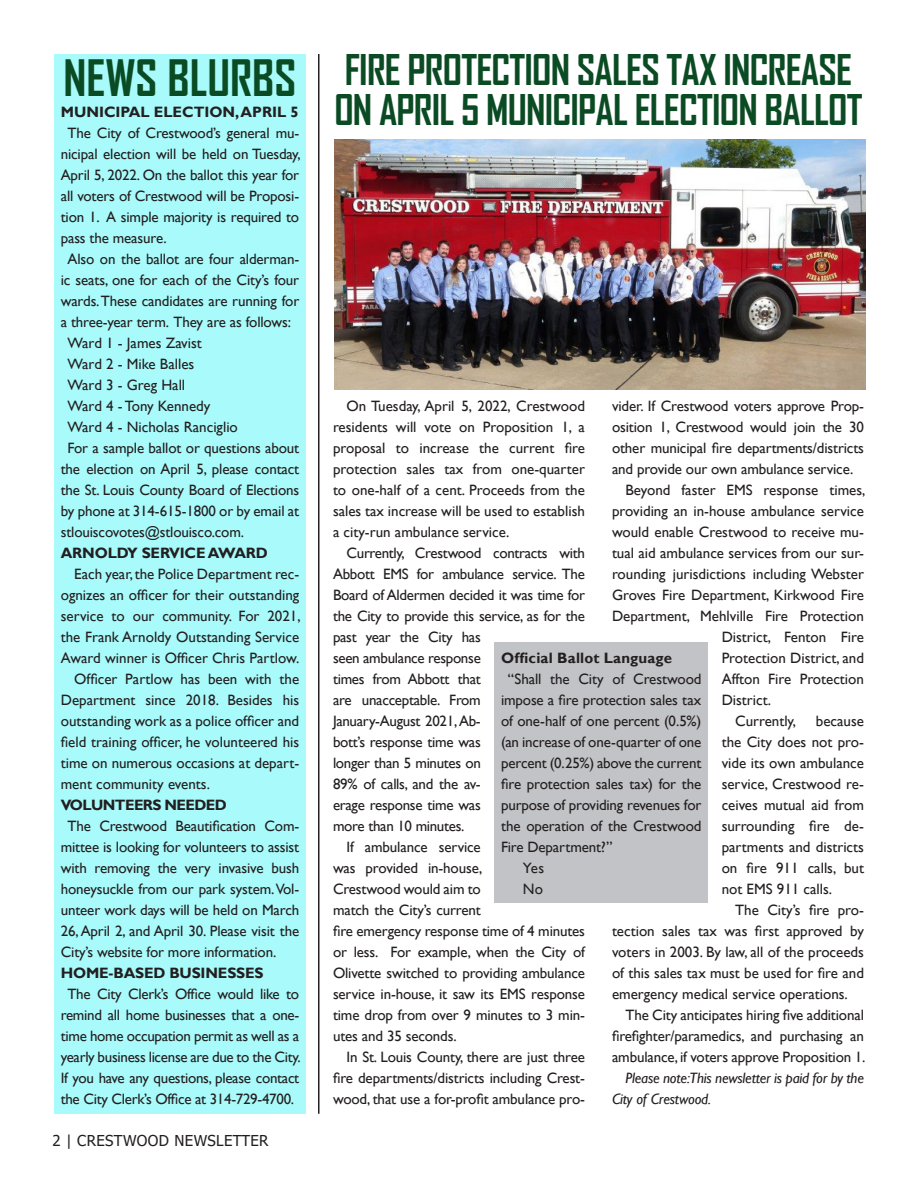
<style>
.page{position:relative;width:918px;height:1188px;background:#fff}
.page>*{position:absolute;margin:0;border:0;box-sizing:border-box;transform-origin:0 0}
.t1{font:700 48px "Agency FB";color:#0a4b24}
.t2{font:700 40.5px/40.5px "Agency FB";letter-spacing:-.02em;color:#0a4b24}
.Body_Copy{font:15px/21px "Gill Sans";letter-spacing:-.01em;color:#231f20;text-align:justify}
.Blurbs{font:15px/21px "Gill Sans";letter-spacing:-.01em;color:#231f20;text-align:center}
.Body_Copy-2{font:italic 15px/21px "Gill Sans";letter-spacing:-.01em;color:#231f20}
.Body_Copy-3{font:700 15px "Gill Sans";color:#231f20}
.Blurbs-2{font:700 15px "Gill Sans";letter-spacing:-.01em;color:#231f20}
.t3{font:15px "Tahoma";letter-spacing:.025em;color:#231f20}
.Blurbs-3{font:700 15px "Gill Sans";letter-spacing:-.04em;color:#231f20}
</style>
<div class="page">
<div style="left:494px;top:642px;width:214px;height:261px;background:#c2c3c6"></div>
<hr style="left:318px;top:54px;width:2px;height:1060px;background:#231f20">
<div style="left:54px;top:54px;width:252px;height:59px;background:#a9fbfb"></div>
<div style="left:54px;top:106px;width:252px;height:1008px;background:#a9fbfb"></div>
<img style="left:334px;top:139px;width:531px;height:251px">
<p class="t1" style="left:63px;top:48px;width:235px">NEWS BLURBS</p>
<p class="Body_Copy-3" style="left:61px;top:103px;width:240px">MUNICIPAL ELECTION, APRIL 5</p>
<p class="Body_Copy" style="left:61px;top:123px;width:241px;text-indent:7px">The City of Crestwood’s general mu&shy;nicipal election will be held on Tuesday, April 5, 2022. On the ballot this year for all voters of Crestwood will be Proposi&shy;tion 1. A simple majority is required to pass the measure.</p>
<p class="Blurbs" style="left:61px;top:249px;width:240px">Also on the ballot are four alderman&shy;ic seats, one for each of the City’s four wards. These candidates are running for a three-year term. They are as follows:</p>
<p class="Blurbs" style="left:68px;top:333px;width:136px">Ward 1 - James Zavist</p>
<p class="Blurbs" style="left:68px;top:354px;width:128px">Ward 2 - Mike Balles</p>
<p class="Blurbs" style="left:68px;top:375px;width:119px">Ward 3 - Greg Hall</p>
<p class="Blurbs" style="left:68px;top:396px;width:145px">Ward 4 - Tony Kennedy</p>
<p class="Blurbs" style="left:68px;top:417px;width:172px">Ward 4 - Nicholas Ranciglio</p>
<p class="Blurbs" style="left:61px;top:438px;width:240px;text-align:justify;text-indent:7px">For a sample ballot or questions about the election on April 5, please contact the St. Louis County Board of Elections by phone at 314-615-1800 or by email at stlouiscovotes@stlouisco.com.</p>
<p class="Blurbs-2" style="left:61px;top:544px;width:209px">ARNOLDY SERVICE AWARD</p>
<p class="Body_Copy" style="left:61px;top:564px;width:241px;text-indent:14px">Each year, the Police Department rec&shy;ognizes an officer for their outstanding service to our community. For 2021, the Frank Arnoldy Outstanding Service Award winner is Officer Chris Partlow.</p>
<p class="Body_Copy" style="left:61px;top:669px;width:240px;text-indent:14px">Officer Partlow has been with the Department since 2018. Besides his outstanding work as a police officer and field training officer, he volunteered his time on numerous occasions at depart&shy;ment community events.</p>
<p class="Blurbs-3" style="left:61px;top:796px;width:168px">VOLUNTEERS NEEDED</p>
<p class="Blurbs" style="left:61px;top:816px;width:240px;text-align:justify;text-indent:7px">The Crestwood Beautification Com&shy;mittee is looking for volunteers to assist with removing the very invasive bush honeysuckle from our park system. Vol&shy;unteer work days will be held on March 26, April 2, and April 30. Please visit the City’s website for more information.</p>
<p class="Blurbs-2" style="left:61px;top:964px;width:204px">HOME-BASED BUSINESSES</p>
<p class="Blurbs" style="left:61px;top:984px;width:242px">The City Clerk’s Office would like to remind all home businesses that a one&shy;time home occupation permit as well as a yearly business license are due to the City.<br>If you have any questions, please contact the City Clerk’s Office at 314-729-4700.</p>
<p class="t3" style="left:52px;top:1130px;width:218px">2 | CRESTWOOD NEWSLETTER</p>
<p class="t2" style="left:334px;top:49px;width:530px">FIRE PROTECTION SALES TAX INCREASE<br>ON APRIL 5 MUNICIPAL ELECTION BALLOT</p>
<p class="Body_Copy" style="left:333px;top:396px;width:254px;text-indent:14px">On Tuesday, April 5, 2022, Crestwood residents will vote on Proposition 1, a proposal to increase the current fire protection sales tax from one-quarter to one-half of a cent. Proceeds from the sales tax increase will be used to establish a city-run ambulance service.</p>
<p class="Body_Copy" style="left:333px;top:543px;width:254px;text-align:left;text-indent:14px">Currently, Crestwood contracts with<br>Abbott EMS for ambulance service. The<br>Board of Aldermen decided it was time for the City to provide this service, as for the past year the City has<br>seen ambulance response<br>times from Abbott that<br>are unacceptable. From<br>January-August 2021, Ab-<br>bott’s response time was<br>longer than 5 minutes on<br>89% of calls, and the av-<br>erage response time was<br>more than 10 minutes.</p>
<p class="Body_Copy" style="left:333px;top:837px;width:254px;text-align:left;text-indent:14px">If ambulance service<br>was provided in-house,<br>Crestwood would aim to<br>match the City’s current<br>fire emergency response time of 4 minutes or less. For example, when the City of<br>Olivette switched to providing ambulance service in-house, it saw its EMS response time drop from over 9 minutes to 3 min&shy;utes and 35 seconds.</p>
<p class="Body_Copy" style="left:333px;top:1047px;width:254px;text-indent:14px">In St. Louis County, there are just three fire departments/districts including Crest&shy;wood, that use a for-profit ambulance pro-</p>
<p class="Body_Copy" style="left:612px;top:396px;width:254px">vider. If Crestwood voters approve Prop&shy;osition 1, Crestwood would join the 30 other municipal fire departments/districts and provide our own ambulance service.</p>
<p class="Body_Copy" style="left:626px;top:480px;width:241px">Beyond faster EMS response times,</p>
<p class="Body_Copy" style="left:612px;top:501px;width:253px">providing an in-house ambulance service</p>
<p class="Body_Copy" style="left:612px;top:522px;width:253px">would enable Crestwood to receive mu-</p>
<p class="Body_Copy" style="left:612px;top:543px;width:253px">tual aid ambulance services from our sur-</p>
<p class="Body_Copy" style="left:612px;top:564px;width:253px">rounding jurisdictions including Webster</p>
<p class="Body_Copy" style="left:612px;top:585px;width:253px">Groves Fire Department, Kirkwood Fire</p>
<p class="Body_Copy" style="left:612px;top:606px;width:254px">Department, Mehlville Fire Protection</p>
<p class="Body_Copy" style="left:722px;top:627px;width:144px">District, Fenton Fire</p>
<p class="Body_Copy" style="left:722px;top:648px;width:144px">Protection District, and</p>
<p class="Body_Copy" style="left:722px;top:669px;width:144px">Affton Fire Protection</p>
<p class="Body_Copy" style="left:722px;top:690px;width:51px">District.</p>
<p class="Body_Copy" style="left:735px;top:711px;width:63px">Currently,</p>
<p class="Body_Copy-3" style="left:501px;top:649px;width:172px">Official Ballot Language</p>
<p class="Body_Copy" style="left:501px;top:669px;width:202px;text-indent:7px">“Shall the City of Crestwood impose a fire protection sales tax of one-half of one percent (0.5%) (an increase of one-quarter of one percent (0.25%) above the current fire protection sales tax) for the purpose of providing revenues for the operation of the Crestwood Fire Department?”</p>
<p class="Body_Copy" style="left:523px;top:858px;width:23px">Yes</p>
<p class="Body_Copy" style="left:523px;top:879px;width:22px">No</p>
<p class="Body_Copy" style="left:722px;top:711px;width:144px;text-indent:94px">because the City does not pro&shy;vide its own ambulance service, Crestwood re&shy;ceives mutual aid from surrounding fire de&shy;partments and districts on fire 911 calls, but not EMS 911 calls.</p>
<p class="Body_Copy" style="left:612px;top:900px;width:254px;text-indent:123px">The City’s fire pro&shy;tection sales tax was first approved by voters in 2003. By law, all of the proceeds of this sales tax must be used for fire and emergency medical service operations.</p>
<p class="Body_Copy" style="left:612px;top:1005px;width:255px;text-indent:14px">The City anticipates hiring five additional firefighter/paramedics, and purchasing an ambulance, if voters approve Proposition 1.</p>
<p class="Body_Copy-2" style="left:612px;top:1068px;width:253px;text-indent:14px">Please note:This newsletter is paid for by the<br>City of Crestwood.</p>
</div>
